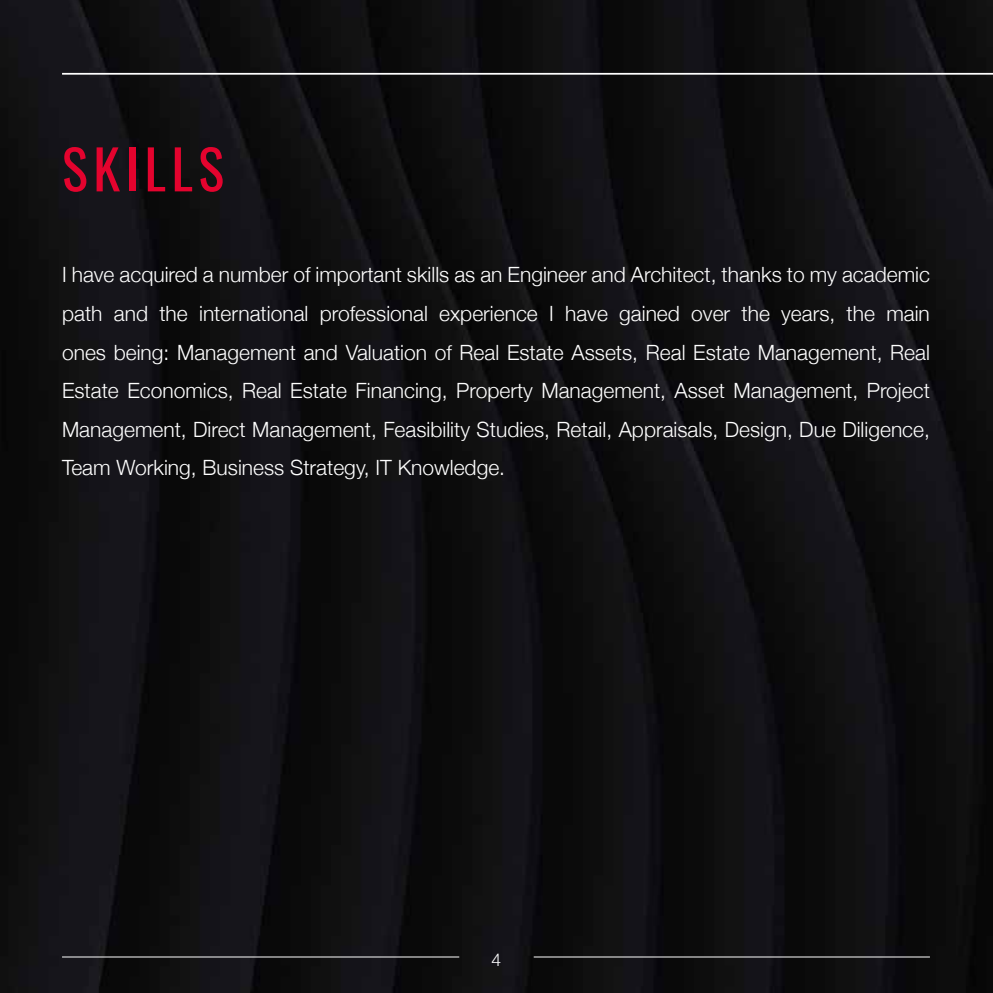
<style>
.page{position:relative;width:993px;height:993px;background:#fff}
.page>*{position:absolute;margin:0;border:0;box-sizing:border-box;transform-origin:0 0}
.t1{font:54.25px "Oswald";letter-spacing:.1em;color:#e4032e}
.t2{font:300 21px/38.5px "Helvetica Neue";color:#fff;text-align:justify}
.t3{font:300 17.5px "Helvetica Neue";color:#fff}
</style>
<div class="page">
<img style="left:0;top:0;width:992px;height:992px">
<hr style="left:62px;top:956px;width:397px;height:1px;background:#fff">
<hr style="left:533px;top:956px;width:396px;height:1px;background:#fff">
<hr style="left:62px;top:73px;width:930px;height:2px;background:#fff">
<h1 class="t1" style="left:62px;top:121px;width:163px">SKILLS</h1>
<p class="t2" style="left:62px;top:254px;width:869px">I have acquired a number of important skills as an Engineer and Architect, thanks to my academic path and the international professional experience I have gained over the years, the main ones being: Management and Valuation of Real Estate Assets, Real Estate Management, Real Estate Economics, Real Estate Financing, Property Management, Asset Management, Project Management, Direct Management, Feasibility Studies, Retail, Appraisals, Design, Due Diligence, Team Working, Business Strategy, IT Knowledge.</p>
<p class="t3" style="left:491px;top:945px;width:11px">4</p>
</div>
